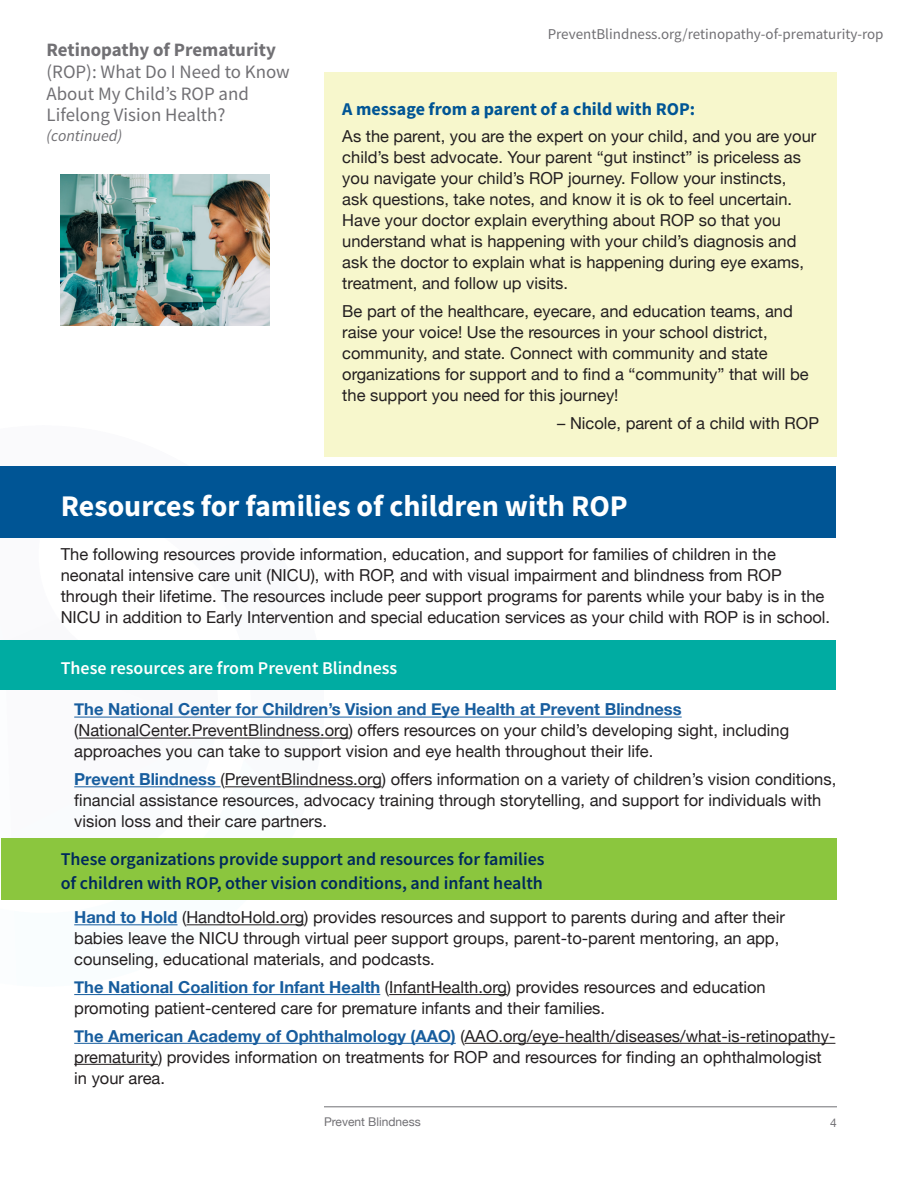
<style>
.page{position:relative;width:918px;height:1188px;background:#fff}
.page>*{position:absolute;margin:0;border:0;box-sizing:border-box;transform-origin:0 0}
.t1{font:700 30px "Source Sans Pro";color:#fff}
.t2{font:18.9px/21.6px "Source Sans Pro";color:#717074}
.t3{font:600 18px/24px "Source Sans Pro";color:#00295c}
.t4{font:600 18px "Source Sans Pro";color:#fff}
.t5{font:700 18px "Source Sans Pro";color:#005595}
.t6{font:16.5px/21px "Helvetica Neue";color:#231f20}
.t7{font:700 16.5px "Helvetica Neue";color:#175d9e}
.t8{font:italic 16.2px "Source Sans Pro";color:#717074}
.t9{font:15px "Source Sans Pro";color:#717074}
.t10{font:12px "Helvetica Neue";color:#717074}
.s1{font-weight:700}
.s2{font-weight:700;color:#175d9e}
</style>
<div class="page">
<img style="left:0;top:466px;width:324px;height:460px">
<hr style="left:324px;top:1107px;width:513px;height:1px;background:#717074">
<img style="left:61px;top:174px;width:209px;height:151px">
<div style="left:2px;top:838px;width:835px;height:61px;background:#8bc63e"></div>
<div style="left:0;top:640px;width:836px;height:49px;background:#00aca2"></div>
<div style="left:1px;top:467px;width:835px;height:71px;background:#005595"></div>
<div style="left:325px;top:73px;width:512px;height:384px;background:#f7f7cc"></div>
<hr style="left:74px;top:717px;width:608px;height:1px;background:#175d9e">
<hr style="left:79px;top:738px;width:270px;height:1px;background:#231f20">
<hr style="left:74px;top:786px;width:147px;height:1px;background:#175d9e">
<hr style="left:225px;top:786px;width:157px;height:1px;background:#231f20">
<hr style="left:74px;top:924px;width:104px;height:1px;background:#175d9e">
<hr style="left:186px;top:924px;width:118px;height:1px;background:#231f20">
<hr style="left:74px;top:994px;width:306px;height:1px;background:#175d9e">
<hr style="left:389px;top:994px;width:118px;height:1px;background:#231f20">
<hr style="left:74px;top:1043px;width:382px;height:1px;background:#175d9e">
<hr style="left:465px;top:1043px;width:370px;height:1px;background:#231f20">
<hr style="left:74px;top:1064px;width:84px;height:1px;background:#231f20">
<p class="t2" style="left:47px;top:39px;width:245px"><span class="s1">Retinopathy of Prematurity </span>(ROP): What Do I Need to Know<br>About My Child’s ROP and<br>Lifelong Vision Health?</p>
<p class="t8" style="left:47px;top:125px;width:77px">(continued)</p>
<p class="t9" style="left:548px;top:24px;width:337px">PreventBlindness.org/retinopathy-of-prematurity-rop</p>
<p class="t5" style="left:342px;top:96px;width:354px">A message from a parent of a child with ROP:</p>
<p class="t6" style="left:342px;top:127px;width:476px">As the parent, you are the expert on your child, and you are your child’s best advocate. Your parent “gut instinct” is priceless as you navigate your child’s ROP journey. Follow your instincts,<br>ask questions, take notes, and know it is ok to feel uncertain.<br>Have your doctor explain everything about ROP so that you understand what is happening with your child’s diagnosis and ask the doctor to explain what is happening during eye exams, treatment, and follow up visits.</p>
<p class="t6" style="left:342px;top:302px;width:468px">Be part of the healthcare, eyecare, and education teams, and raise your voice! Use the resources in your school district, community, and state. Connect with community and state organizations for support and to find a “community” that will be the support you need for this journey!</p>
<p class="t6" style="left:557px;top:413px;width:263px">– Nicole, parent of a child with ROP</p>
<p class="t1" style="left:61px;top:486px;width:569px">Resources for families of children with ROP</p>
<p class="t6" style="left:61px;top:545px;width:717px">The following resources provide information, education, and support for families of children in the</p>
<p class="t6" style="left:61px;top:566px;width:723px">neonatal intensive care unit (NICU), with ROP, and with visual impairment and blindness from ROP</p>
<p class="t6" style="left:61px;top:587px;width:771px">through their lifetime. The resources include peer support programs for parents while your baby is in the<br>NICU in addition to Early Intervention and special education services as your child with ROP is in school.</p>
<p class="t4" style="left:61px;top:656px;width:338px">These resources are from Prevent Blindness</p>
<p class="t7" style="left:74px;top:697px;width:609px">The National Center for Children’s Vision and Eye Health at Prevent Blindness</p>
<p class="t6" style="left:74px;top:721px;width:716px">(NationalCenter.PreventBlindness.org) offers resources on your child’s developing sight, including approaches you can take to support vision and eye health throughout their life.</p>
<p class="t6" style="left:74px;top:770px;width:764px"><span class="s2">Prevent Blindness</span> (PreventBlindness.org) offers information on a variety of children’s vision conditions, financial assistance resources, advocacy training through storytelling, and support for individuals with vision loss and their care partners.</p>
<p class="t3" style="left:61px;top:847px;width:485px">These organizations provide support and resources for families of children with ROP, other vision conditions, and infant health</p>
<p class="t6" style="left:74px;top:908px;width:712px"><span class="s2">Hand to Hold</span> (HandtoHold.org) provides resources and support to parents during and after their babies leave the NICU through virtual peer support groups, parent-to-parent mentoring, an app, counseling, educational materials, and podcasts.</p>
<p class="t6" style="left:74px;top:978px;width:693px"><span class="s2">The National Coalition for Infant Health</span> (InfantHealth.org) provides resources and education promoting patient-centered care for premature infants and their families.</p>
<p class="t6" style="left:74px;top:1026px;width:763px"><span class="s2">The American Academy of Ophthalmology (AAO)</span> (AAO.org/eye-health/diseases/what-is-retinopathy&shy;prematurity) provides information on treatments for ROP and resources for finding an ophthalmologist in your area.</p>
<p class="t10" style="left:324px;top:1113px;width:98px">Prevent Blindness</p>
<p class="t10" style="left:830px;top:1114px;width:8px">4</p>
</div>
